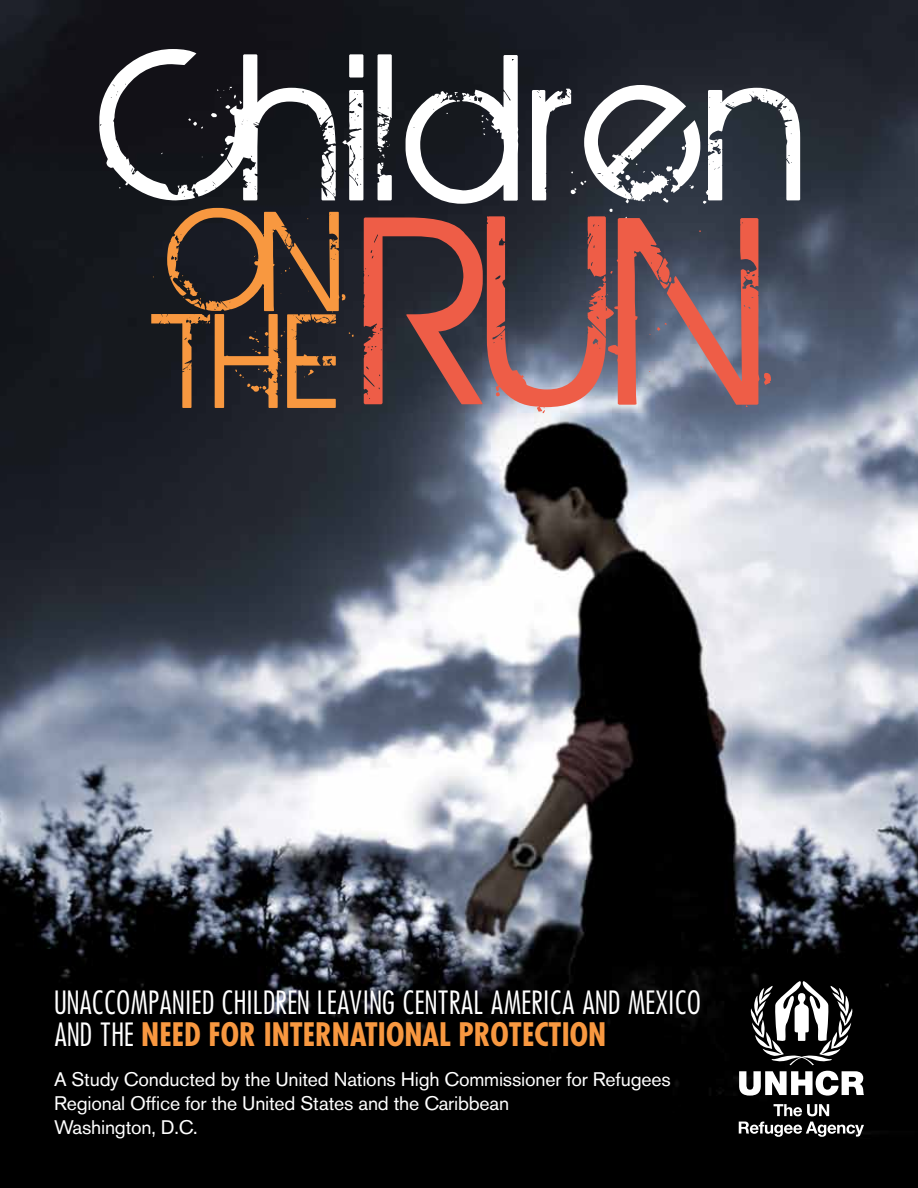
<style>
.page{position:relative;width:918px;height:1188px;background:#fff}
.page>*{position:absolute;margin:0;border:0;box-sizing:border-box;transform-origin:0 0}
.t1{font:700 condensed 31.5px "Futura";color:#f89840}
.t2{font:500 29.55px "Futura Cond";color:#fff}
.t3{font:19.5px/24px "Akzidenz Grotesk BE";letter-spacing:-.01em;color:#fff}
.s1{font-family:"Futura Cond";font-weight:500;font-stretch:normal;font-size:29.55px;color:#fff}
</style>
<div class="page">
<img style="left:0;top:0;width:918px;height:1188px">
<svg style="left:774px;top:1104px;width:55px;height:12px"></svg>
<svg style="left:739px;top:1122px;width:125px;height:15px"></svg>
<svg style="left:749px;top:981px;width:105px;height:84px"></svg>
<svg style="left:739px;top:1071px;width:125px;height:25px"></svg>
<svg style="left:99px;top:49px;width:701px;height:364px;background:#5d4e50"></svg>
<h2 class="t2" style="left:54px;top:984px;width:649px">UNACCOMPANIED CHILDREN LEAVING CENTRAL AMERICA AND MEXICO</h2>
<h1 class="t1" style="left:54px;top:1014px;width:550px"><span class="s1">AND THE</span> NEED FOR INTERNATIONAL PROTECTION</h1>
<p class="t3" style="left:54px;top:1067px;width:618px">A Study Conducted by the United Nations High Commissioner for Refugees<br>Regional Office for the United States and the Caribbean<br>Washington, D.C.</p>
</div>
